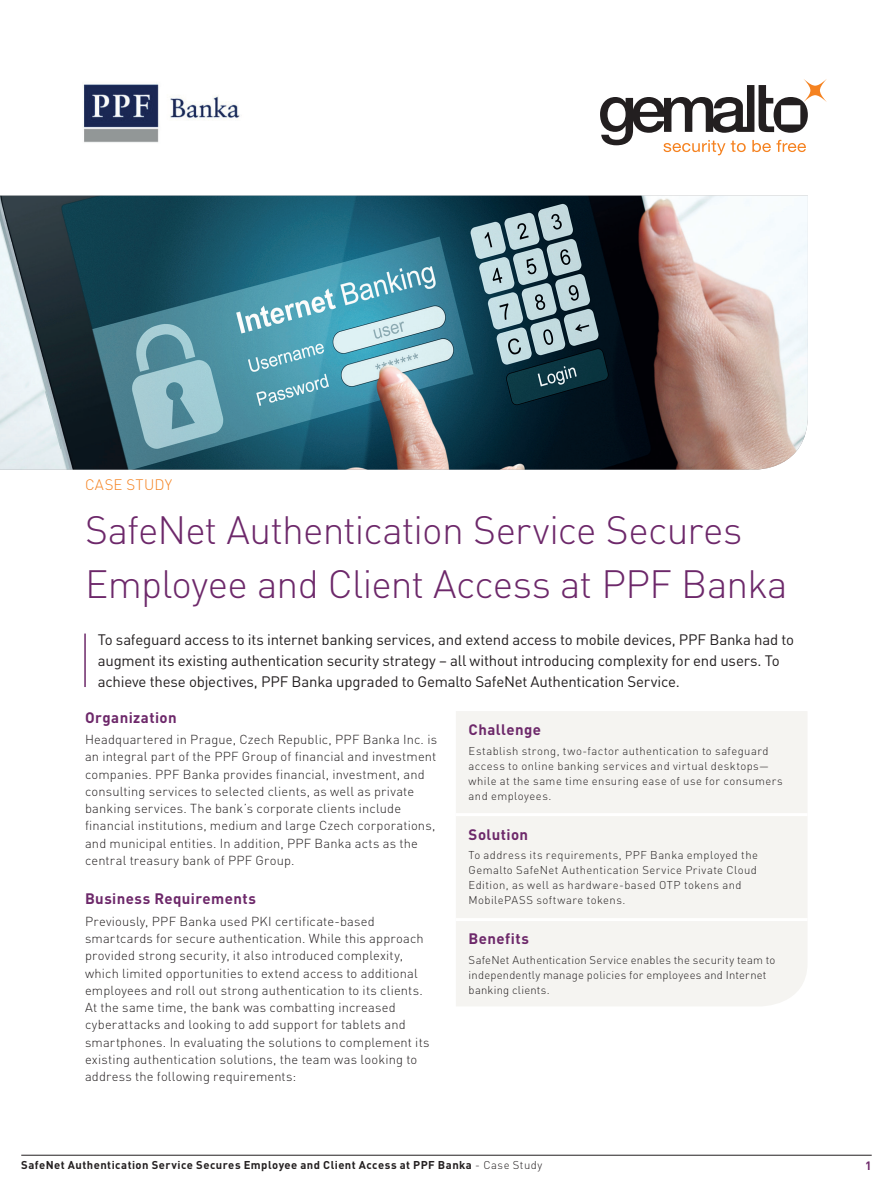
<style>
.page{position:relative;width:893px;height:1191px;background:#fff}
.page>*{position:absolute;margin:0;border:0;box-sizing:border-box;transform-origin:0 0}
.t1{font:300 39px/54px "DIN Pro";letter-spacing:-.025em;color:#6d286a}
.t2{font:15px/21px "DIN Pro";letter-spacing:-.015em;color:#231f20}
.t3{font:700 15px "DIN Pro";letter-spacing:.03em;color:#6d286a}
.t4{font:300 15px "DIN Pro";letter-spacing:.015em;color:#f58220}
.t5{font:300 12.9px/17.2px "DIN Pro";letter-spacing:.015em;color:#231f20}
.t6{font:700 12px "DIN Pro";color:#6d286a}
.t7{font:300 11.25px/15px "DIN Pro";letter-spacing:.035em;color:#231f20}
.t8{font:700 11.25px "DIN Pro";letter-spacing:.04em;color:#231f20}
.s1{font-weight:300}
</style>
<div class="page">
<hr style="left:21px;top:1155px;width:851px;height:1px;background:#231f20">
<img style="left:0;top:196px;width:808px;height:273px">
<svg style="left:600px;top:79px;width:227px;height:76px"></svg>
<hr style="left:84px;top:633px;width:2px;height:54px;background:#6d286a">
<div style="left:456px;top:711px;width:351px;height:295px;background:#f5f4f1"></div>
<hr style="left:456px;top:918px;width:351px;height:3px;background:#fff">
<hr style="left:456px;top:813px;width:351px;height:3px;background:#fff">
<img style="left:83px;top:83px;width:157px;height:60px">
<p class="t4" style="left:85px;top:475px;width:89px">CASE STUDY</p>
<h1 class="t1" style="left:85px;top:502px;width:704px">SafeNet Authentication Service Secures<br>Employee and Client Access at PPF Banka</h1>
<p class="t2" style="left:98px;top:628px;width:698px">To safeguard access to its internet banking services, and extend access to mobile devices, PPF Banka had to augment its existing authentication security strategy – all without introducing complexity for end users. To achieve these objectives, PPF Banka upgraded to Gemalto SafeNet Authentication Service.</p>
<p class="t3" style="left:85px;top:707px;width:93px">Organization</p>
<p class="t5" style="left:85px;top:730px;width:353px">Headquartered in Prague, Czech Republic, PPF Banka Inc. is an integral part of the PPF Group of financial and investment companies. PPF Banka provides financial, investment, and consulting services to selected clients, as well as private banking services. The bank’s corporate clients include financial institutions, medium and large Czech corporations, and municipal entities. In addition, PPF Banka acts as the central treasury bank of PPF Group.</p>
<p class="t3" style="left:85px;top:888px;width:172px">Business Requirements</p>
<p class="t5" style="left:85px;top:912px;width:346px">Previously, PPF Banka used PKI certificate-based smartcards for secure authentication. While this approach provided strong security, it also introduced complexity, which limited opportunities to extend access to additional employees and roll out strong authentication to its clients.<br>At the same time, the bank was combatting increased cyberattacks and looking to add support for tablets and smartphones. In evaluating the solutions to complement its existing authentication solutions, the team was looking to address the following requirements:</p>
<p class="t3" style="left:469px;top:719px;width:74px">Challenge</p>
<p class="t7" style="left:469px;top:742px;width:315px">Establish strong, two-factor authentication to safeguard access to online banking services and virtual desktops— while at the same time ensuring ease of use for consumers and employees.</p>
<p class="t3" style="left:469px;top:824px;width:61px">Solution</p>
<p class="t7" style="left:469px;top:847px;width:291px">To address its requirements, PPF Banka employed the Gemalto SafeNet Authentication Service Private Cloud Edition, as well as hardware-based OTP tokens and MobilePASS software tokens.</p>
<p class="t3" style="left:469px;top:928px;width:62px">Benefits</p>
<p class="t7" style="left:469px;top:951px;width:308px">SafeNet Authentication Service enables the security team to independently manage policies for employees and Internet banking clients.</p>
<p class="t8" style="left:21px;top:1157px;width:522px">SafeNet Authentication Service Secures Employee and Client Access at PPF Banka <span class="s1">- Case Study</span></p>
<p class="t6" style="left:865px;top:1157px;width:8px">1</p>
</div>
